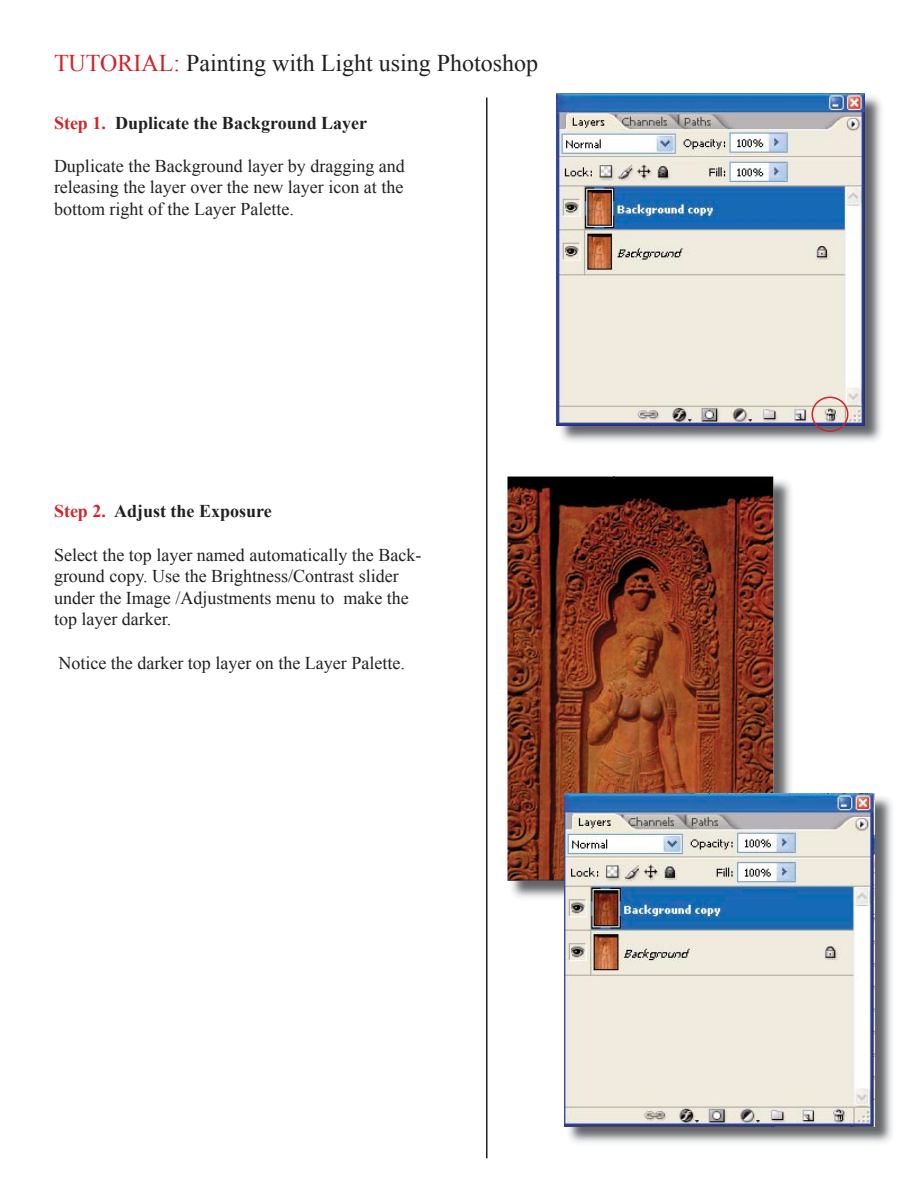
<style>
.page{position:relative;width:918px;height:1188px;background:#fff}
.page>*{position:absolute;margin:0;border:0;box-sizing:border-box;transform-origin:0 0}
.t1{font:24px "Times New Roman";color:#221f20}
.t2{font:18px/21.6px "Times New Roman";color:#221f20;text-align:justify}
.t3{font:700 18px "Times New Roman";color:#221f20}
.s1{color:#d2232a}
</style>
<div class="page">
<img style="left:558px;top:96px;width:324px;height:346px">
<img style="left:556px;top:93px;width:309px;height:332px">
<div style="left:812px;top:397px;width:36px;height:35px;border:2px solid #d2232a;border-radius:50%"></div>
<hr style="left:486px;top:98px;width:2px;height:1060px;background:#221f20">
<img style="left:511px;top:881px;width:53px;height:17px">
<img style="left:773px;top:478px;width:20px;height:316px">
<img style="left:507px;top:477px;width:106px;height:404px">
<img style="left:613px;top:477px;width:160px;height:317px">
<img style="left:566px;top:896px;width:326px;height:248px">
<img style="left:875px;top:797px;width:17px;height:99px">
<img style="left:564px;top:794px;width:311px;height:332px">
<h1 class="t1" style="left:54px;top:46px;width:486px"><span class="s1">TUTORIAL:</span> Painting with Light using Photoshop</h1>
<p class="t3" style="left:54px;top:110px;width:315px"><span class="s1">Step 1.</span> Duplicate the Background Layer</p>
<p class="t2" style="left:54px;top:155px;width:352px">Duplicate the Background layer by dragging and releasing the layer over the new layer icon at the bottom right of the Layer Palette.</p>
<p class="t3" style="left:54px;top:499px;width:219px"><span class="s1">Step 2.</span> Adjust the Exposure</p>
<p class="t2" style="left:54px;top:543px;width:369px;text-align:left">Select the top layer named automatically the Back&shy;ground copy. Use the Brightness/Contrast slider under the Image /Adjustments menu to make the top layer darker.</p>
<p class="t2" style="left:59px;top:651px;width:348px">Notice the darker top layer on the Layer Palette.</p>
</div>
